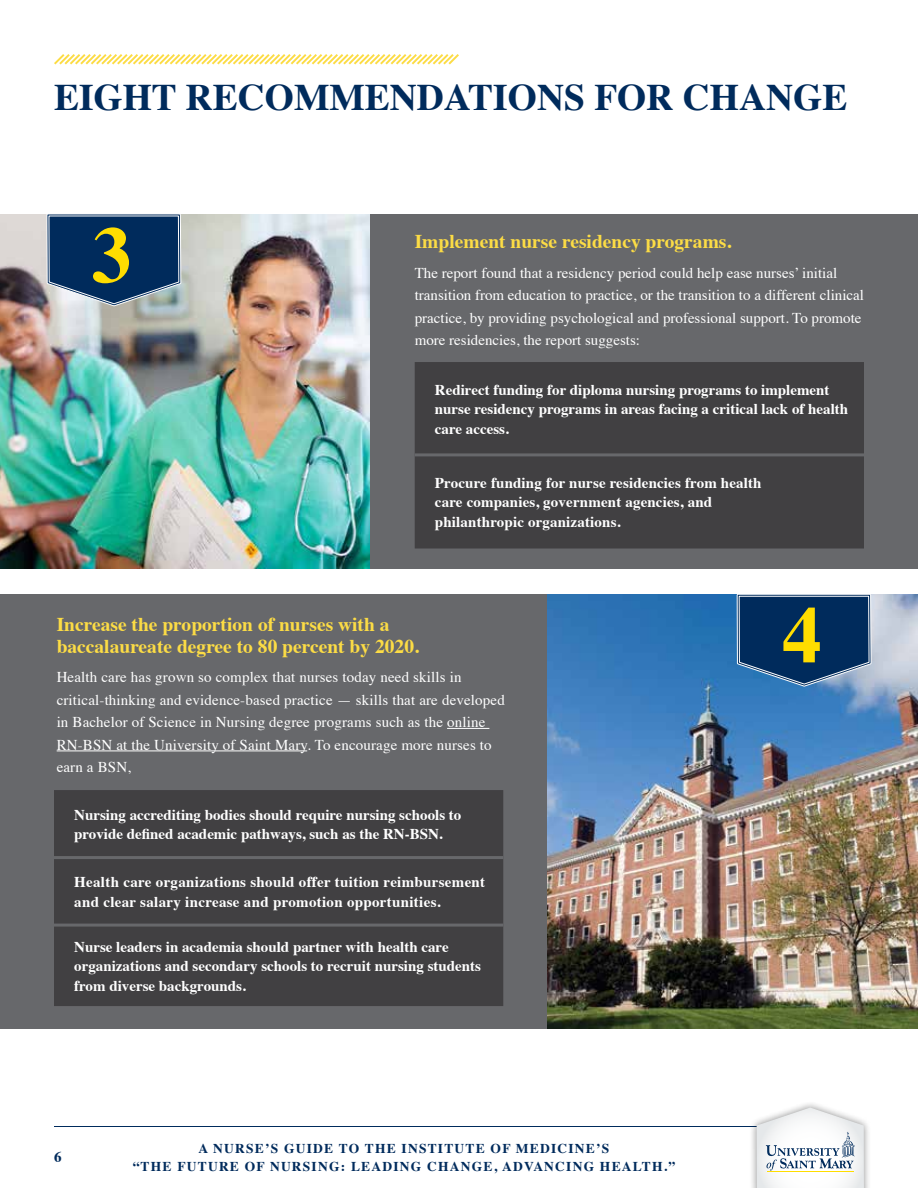
<style>
.page{position:relative;width:918px;height:1188px;background:#fff}
.page>*{position:absolute;margin:0;border:0;box-sizing:border-box;transform-origin:0 0}
.t1{font:700 79.65px "Times";color:#fd0}
.t2{font:700 37.5px "Times";color:#002b5c}
.t3{font:700 19.5px/22.5px "Times";color:#fcdc45}
.t4{font:15px/22.5px "Times";color:#fff}
.t5{font:700 15px/19.5px "Times";color:#fff}
.t6{font:700 15px/19.5px "Times";letter-spacing:.02em;color:#fff}
.t7{font:700 15px "Times";color:#002b5c}
.t8{font:700 13.5px/18px "Times";letter-spacing:.09em;color:#002b5c}
</style>
<div class="page">
<img style="left:0;top:214px;width:370px;height:354px">
<div style="left:370px;top:214px;width:548px;height:355px;background:#67686b"></div>
<div style="left:415px;top:362px;width:321px;height:187px;background:#414042"></div>
<hr style="left:415px;top:453px;width:449px;height:3px;background:#67686b">
<div style="left:0;top:594px;width:548px;height:435px;background:#67686b"></div>
<hr style="left:447px;top:728px;width:42px;height:1px;background:#fff">
<hr style="left:57px;top:751px;width:250px;height:1px;background:#fff">
<img style="left:548px;top:594px;width:370px;height:435px">
<div style="left:54px;top:790px;width:449px;height:216px;background:#414042"></div>
<hr style="left:54px;top:856px;width:449px;height:3px;background:#67686b">
<hr style="left:54px;top:924px;width:449px;height:3px;background:#67686b">
<svg style="left:46px;top:54px;width:413px;height:253px"></svg>
<img style="left:48px;top:215px;width:132px;height:354px">
<svg style="left:736px;top:362px;width:136px;height:325px"></svg>
<img style="left:738px;top:595px;width:132px;height:371px">
<hr style="left:54px;top:1126px;width:733px;height:1px;background:#002b5c">
<div style="left:749px;top:1100px;width:123px;height:88px;background:#000;opacity:.42"></div>
<svg style="left:757px;top:1108px;width:107px;height:80px"></svg>
<h2 class="t2" style="left:54px;top:62px;width:795px">Eight Recommendations for Change</h2>
<h1 class="t1" style="left:92px;top:179px;width:41px">3</h1>
<h3 class="t3" style="left:415px;top:228px;width:318px">Implement nurse residency programs.</h3>
<p class="t4" style="left:415px;top:260px;width:451px">The report found that a residency period could help ease nurses’ initial transition from education to practice, or the transition to a different clinical practice, by providing psychological and professional support. To promote more residencies, the report suggests:</p>
<p class="t5" style="left:435px;top:378px;width:415px">Redirect funding for diploma nursing programs to implement nurse residency programs in areas facing a critical lack of health care access.</p>
<p class="t5" style="left:435px;top:471px;width:328px">Procure funding for nurse residencies from health care companies, government agencies, and philanthropic organizations.</p>
<h3 class="t3" style="left:57px;top:611px;width:364px">Increase the proportion of nurses with a baccalaureate degree to 80 percent by 2020.</h3>
<p class="t4" style="left:57px;top:665px;width:450px">Health care has grown so complex that nurses today need skills in critical-thinking and evidence-based practice — skills that are developed in Bachelor of Science in Nursing degree programs such as the online RN-BSN at the University of Saint Mary. To encourage more nurses to earn a BSN,</p>
<p class="t5" style="left:74px;top:803px;width:389px">Nursing accrediting bodies should require nursing schools to provide defined academic pathways, such as the RN-BSN.</p>
<p class="t6" style="left:74px;top:871px;width:413px">Health care organizations should offer tuition reimbursement and clear salary increase and promotion opportunities.</p>
<p class="t5" style="left:74px;top:935px;width:408px">Nurse leaders in academia should partner with health care organizations and secondary schools to recruit nursing students from diverse backgrounds.</p>
<p class="t7" style="left:54px;top:1142px;width:9px">6</p>
<p class="t8" style="left:133px;top:1138px;width:478px;text-indent:66px">A Nurse’s Guide to the Institute of Medicine’s “The Future of Nursing : Leading Chang</p>
<p class="t8" style="left:484px;top:1156px;width:193px">e, Advancing Health.”</p>
<h1 class="t1" style="left:782px;top:559px;width:41px">4</h1>
</div>
